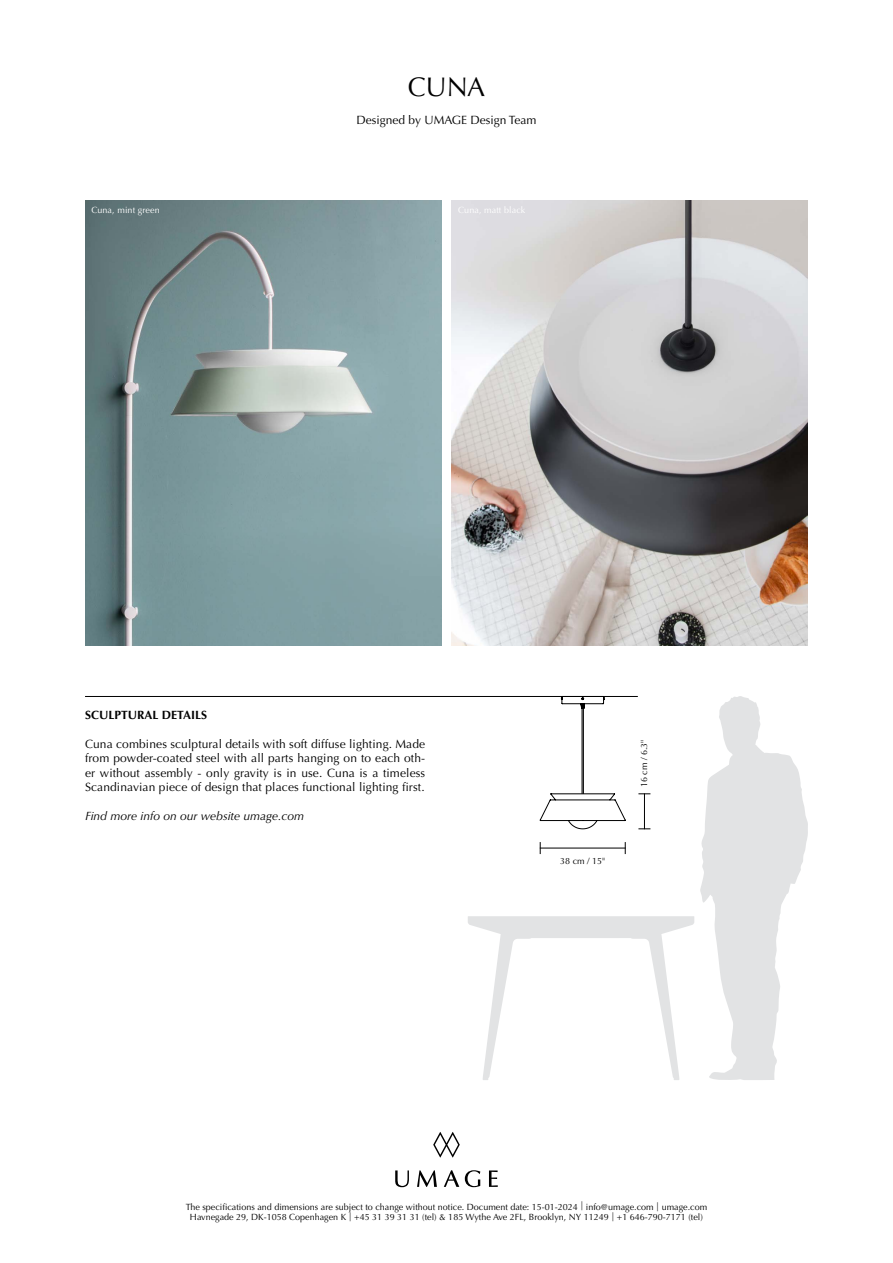
<style>
.page{position:relative;width:893px;height:1263px;background:#fff}
.page>*{position:absolute;margin:0;border:0;box-sizing:border-box;transform-origin:0 0}
.t1{font:27px "Optima LT Std";color:#000}
.t2{font:12px/14.4px "Optima LT Std";letter-spacing:.01em;color:#000;text-align:justify}
.t3{font:italic 12px "Optima LT Std";color:#000}
.t4{font:700 12px "Optima LT Std";color:#000}
.t5{font:9px/10.8px "Optima LT Std";color:#000;text-align:center}
.t6{font:9px "Optima LT Std";letter-spacing:.01em;color:#fff}
</style>
<div class="page">
<svg style="left:489px;top:1170px;width:9px;height:17px"></svg>
<svg style="left:433px;top:1132px;width:27px;height:25px"></svg>
<svg style="left:395px;top:1170px;width:14px;height:17px"></svg>
<svg style="left:417px;top:1170px;width:20px;height:17px"></svg>
<svg style="left:444px;top:1170px;width:15px;height:17px"></svg>
<svg style="left:465px;top:1170px;width:15px;height:17px"></svg>
<img style="left:85px;top:200px;width:356px;height:446px">
<img style="left:452px;top:200px;width:356px;height:446px">
<svg style="left:468px;top:916px;width:226px;height:164px"></svg>
<hr style="left:540px;top:848px;width:86px;height:1px;background:#000">
<svg style="left:625px;top:842px;width:1px;height:12px"></svg>
<hr style="left:644px;top:793px;width:1px;height:36px;background:#000">
<svg style="left:638px;top:793px;width:12px;height:1px"></svg>
<hr style="left:85px;top:696px;width:553px;height:1px;background:#000">
<svg style="left:539px;top:695px;width:87px;height:134px"></svg>
<svg style="left:700px;top:696px;width:108px;height:384px"></svg>
<h1 class="t1" style="left:408px;top:71px;width:79px">CUNA</h1>
<p class="t2" style="left:357px;top:113px;width:181px">Designed by UMAGE Design Team</p>
<p class="t6" style="left:91px;top:205px;width:70px">Cuna, mint green</p>
<p class="t6" style="left:458px;top:205px;width:69px">Cuna, matt black</p>
<p class="t4" style="left:85px;top:708px;width:124px">SCULPTURAL DETAILS</p>
<p class="t2" style="left:85px;top:737px;width:342px">Cuna combines sculptural details with soft diffuse lighting. Made from powder-coated steel with all parts hanging on to each oth&shy;er without assembly - only gravity is in use. Cuna is a timeless Scandinavian piece of design that places functional lighting first.</p>
<p class="t3" style="left:85px;top:809px;width:221px">Find more info on our website umage.com</p>
<p class="t5" style="left:560px;top:855px;width:47px">38 cm / 15"</p>
<p class="t5" style="left:639px;top:787px;width:49px;rotate:-90deg">16 cm / 6.3"</p>
<p class="t5" style="left:186px;top:1201px;width:523px">The specifications and dimensions are subject to change without notice. Document date: 15-01-2024 | info@umage.com | umage.com<br>Havnegade 29, DK-1058 Copenhagen K | +45 31 39 31 31 (tel) &amp; 185 Wythe Ave 2FL, Brooklyn, NY 11249 | +1 646-790-7171 (tel)</p>
</div>
